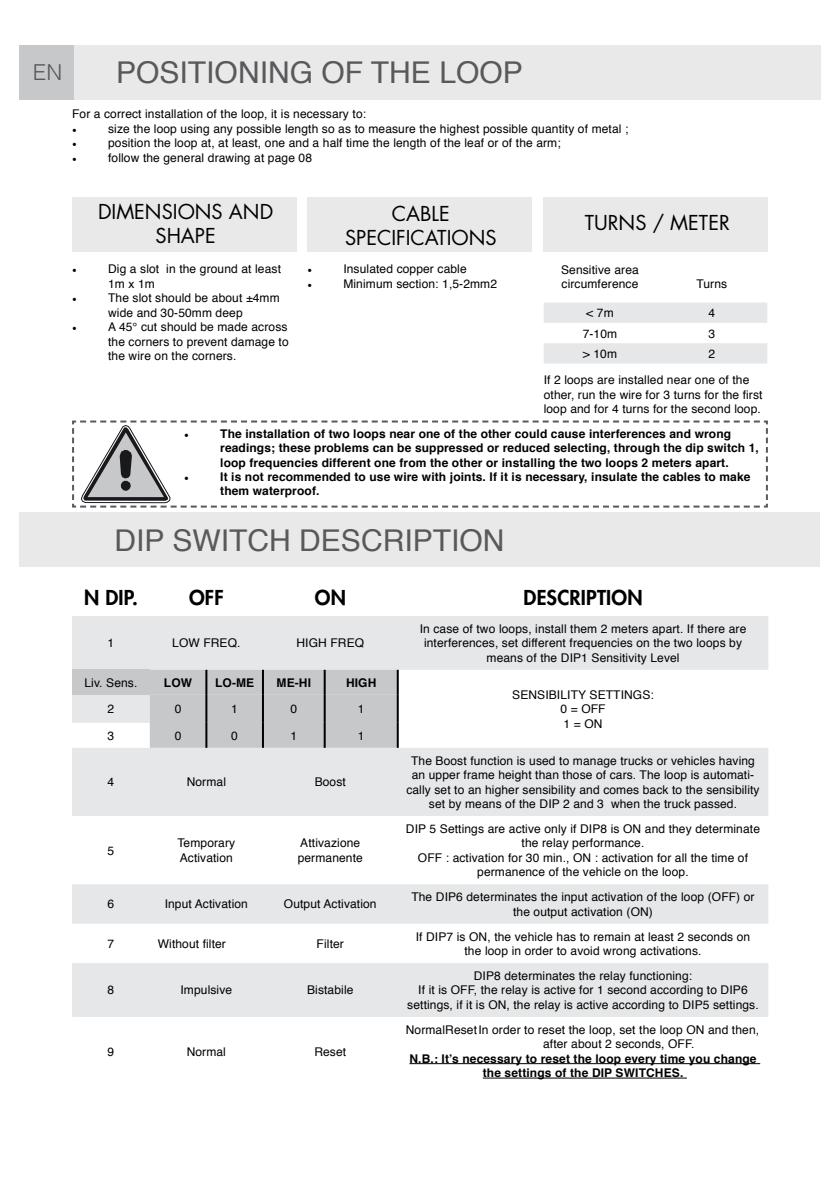
<style>
.page{position:relative;width:840px;height:1191px;background:#fff}
.page>*{position:absolute;margin:0;border:0;box-sizing:border-box;transform-origin:0 0}
.t1{font:30px "Helvetica";color:#58595b}
.t2{font:300 22px "Helvetica";color:#58595b}
.t3{font:20px/24px "Futura Std";color:#000;text-align:center}
.t4{font:800 20px "Futura Std";letter-spacing:.01em;color:#000}
.t5{font:12px/14.4px "Helvetica";letter-spacing:.01em;color:#000}
.t6{font:700 12px/14.4px "Helvetica";letter-spacing:.01em;color:#000}
.t7{font:12px "Minion Pro";color:#000}
.t8{font:700 12px "Minion Pro";color:#000}
</style>
<div class="page">
<div style="left:20px;top:45px;width:54px;height:54px;background:#c7c8ca"></div>
<div style="left:74px;top:45px;width:745px;height:54px;background:#e9e9ea"></div>
<div style="left:20px;top:512px;width:799px;height:54px;background:#e9e9ea"></div>
<div style="left:72px;top:198px;width:224px;height:54px;background:#e9e9ea"></div>
<div style="left:307px;top:198px;width:224px;height:54px;background:#e9e9ea"></div>
<svg style="left:544px;top:302px;width:222px;height:61px"></svg>
<div style="left:543px;top:198px;width:224px;height:54px;background:#e9e9ea"></div>
<svg style="left:72px;top:420px;width:696px;height:88px"></svg>
<svg style="left:72px;top:616px;width:696px;height:401px;fill:#e6e7e8"></svg>
<div style="left:72px;top:670px;width:78px;height:25px;background:#c7c8ca"></div>
<div style="left:150px;top:670px;width:246px;height:78px;background:#c7c8ca"></div>
<hr style="left:205px;top:670px;width:2px;height:25px;background:#000">
<hr style="left:205px;top:695px;width:2px;height:28px;background:#000">
<hr style="left:205px;top:723px;width:2px;height:25px;background:#000">
<hr style="left:262px;top:670px;width:2px;height:25px;background:#000">
<hr style="left:323px;top:670px;width:2px;height:25px;background:#000">
<hr style="left:262px;top:695px;width:2px;height:28px;background:#000">
<hr style="left:323px;top:695px;width:2px;height:28px;background:#000">
<hr style="left:262px;top:723px;width:2px;height:25px;background:#000">
<hr style="left:323px;top:723px;width:2px;height:25px;background:#000">
<hr style="left:396px;top:670px;width:2px;height:25px;background:#000">
<hr style="left:396px;top:695px;width:2px;height:28px;background:#000">
<hr style="left:396px;top:723px;width:2px;height:25px;background:#000">
<hr style="left:409px;top:1063px;width:350px;height:1px;background:#000">
<hr style="left:482px;top:1077px;width:204px;height:1px;background:#000">
<h2 class="t2" style="left:33px;top:54px;width:31px">EN</h2>
<h1 class="t1" style="left:116px;top:50px;width:408px">POSITIONING OF THE LOOP</h1>
<p class="t5" style="left:72px;top:107px;width:295px">For a correct installation of the loop, it is necessary to:</p>
<p class="t7" style="left:72px;top:121px;width:6px">•</p>
<p class="t5" style="left:108px;top:122px;width:521px">size the loop using any possible length so as to measure the highest possible quantity of metal ;</p>
<p class="t7" style="left:72px;top:135px;width:6px">•</p>
<p class="t5" style="left:108px;top:136px;width:454px">position the loop at, at least, one and a half time the length of the leaf or of the arm;</p>
<p class="t7" style="left:72px;top:150px;width:6px">•</p>
<p class="t5" style="left:108px;top:151px;width:205px">follow the general drawing at page 08</p>
<h3 class="t3" style="left:98px;top:199px;width:177px">DIMENSIONS AND<br>SHAPE</h3>
<p class="t7" style="left:72px;top:262px;width:6px">•</p>
<p class="t5" style="left:108px;top:262px;width:174px">Dig a slot in the ground at least<br>1m x 1m</p>
<p class="t7" style="left:72px;top:290px;width:6px">•</p>
<p class="t5" style="left:108px;top:291px;width:173px">The slot should be about ±4mm wide and 30-50mm deep</p>
<p class="t7" style="left:72px;top:319px;width:6px">•</p>
<p class="t5" style="left:108px;top:320px;width:182px;text-align:justify">A 45° cut should be made across the corners to prevent damage to the wire on the corners.</p>
<h3 class="t3" style="left:345px;top:202px;width:153px">CABLE<br>SPECIFICATIONS</h3>
<p class="t7" style="left:307px;top:262px;width:6px">•</p>
<p class="t5" style="left:343px;top:262px;width:125px">Insulated copper cable</p>
<p class="t7" style="left:307px;top:276px;width:6px">•</p>
<p class="t5" style="left:343px;top:277px;width:155px">Minimum section: 1,5-2mm2</p>
<h3 class="t3" style="left:584px;top:211px;width:147px">TURNS / METER</h3>
<p class="t5" style="left:561px;top:263px;width:79px">Sensitive area circumference</p>
<p class="t5" style="left:696px;top:277px;width:32px">Turns</p>
<p class="t5" style="left:586px;top:306px;width:29px">&lt; 7m</p>
<p class="t5" style="left:708px;top:306px;width:8px">4</p>
<p class="t5" style="left:582px;top:326px;width:36px">7-10m</p>
<p class="t5" style="left:708px;top:326px;width:8px">3</p>
<p class="t5" style="left:582px;top:347px;width:36px">&gt; 10m</p>
<p class="t5" style="left:708px;top:347px;width:8px">2</p>
<p class="t5" style="left:543px;top:373px;width:220px">If 2 loops are installed near one of the other, run the wire for 3 turns for the first loop and for 4 turns for the second loop.</p>
<p class="t8" style="left:184px;top:425px;width:6px">•</p>
<p class="t6" style="left:220px;top:426px;width:540px">The installation of two loops near one of the other could cause interferences and wrong readings; these problems can be suppressed or reduced selecting, through the dip switch 1, loop frequencies different one from the other or installing the two loops 2 meters apart.</p>
<p class="t8" style="left:184px;top:469px;width:6px">•</p>
<p class="t6" style="left:220px;top:470px;width:531px">It is not recommended to use wire with joints. If it is necessary, insulate the cables to make them waterproof.</p>
<h1 class="t1" style="left:114px;top:517px;width:391px">DIP SWITCH DESCRIPTION</h1>
<h3 class="t4" style="left:84px;top:585px;width:55px">N DIP.</h3>
<h3 class="t4" style="left:189px;top:585px;width:36px">OFF</h3>
<h3 class="t4" style="left:314px;top:585px;width:33px">ON</h3>
<h3 class="t4" style="left:523px;top:585px;width:120px">DESCRIPTION</h3>
<p class="t5" style="left:107px;top:636px;width:8px">1</p>
<p class="t5" style="left:172px;top:636px;width:70px">LOW FREQ.</p>
<p class="t5" style="left:296px;top:636px;width:69px">HIGH FREQ</p>
<p class="t5" style="left:419px;top:622px;width:328px;text-align:center">In case of two loops, install them 2 meters apart. If there are interferences, set different frequencies on the two loops by means of the DIP1 Sensitivity Level</p>
<p class="t5" style="left:84px;top:676px;width:54px">Liv. Sens.</p>
<p class="t6" style="left:164px;top:675px;width:30px">LOW</p>
<p class="t6" style="left:215px;top:675px;width:41px">LO-ME</p>
<p class="t6" style="left:276px;top:675px;width:36px">ME-HI</p>
<p class="t6" style="left:346px;top:675px;width:32px">HIGH</p>
<p class="t5" style="left:107px;top:702px;width:8px">2</p>
<p class="t5" style="left:175px;top:702px;width:8px">0</p>
<p class="t5" style="left:231px;top:702px;width:8px">1</p>
<p class="t5" style="left:290px;top:702px;width:8px">0</p>
<p class="t5" style="left:357px;top:702px;width:8px">1</p>
<p class="t5" style="left:107px;top:728px;width:8px">3</p>
<p class="t5" style="left:175px;top:728px;width:8px">0</p>
<p class="t5" style="left:231px;top:728px;width:8px">0</p>
<p class="t5" style="left:290px;top:728px;width:8px">1</p>
<p class="t5" style="left:357px;top:728px;width:8px">1</p>
<p class="t5" style="left:107px;top:775px;width:8px">4</p>
<p class="t5" style="left:186px;top:775px;width:41px">Normal</p>
<p class="t5" style="left:314px;top:775px;width:33px">Boost</p>
<p class="t5" style="left:107px;top:843px;width:8px">5</p>
<p class="t5" style="left:177px;top:836px;width:59px">Temporary<br>Activation</p>
<p class="t5" style="left:297px;top:836px;width:67px">Attivazione permanente</p>
<p class="t5" style="left:512px;top:688px;width:143px;text-align:center">SENSIBILITY SETTINGS:<br>0 = OFF<br>1 = ON</p>
<p class="t5" style="left:406px;top:753px;width:354px;text-align:center">The Boost function is used to manage trucks or vehicles having an upper frame height than those of cars. The loop is automati&shy;cally set to an higher sensibility and comes back to the sensibility set by means of the DIP 2 and 3 when the truck passed.</p>
<p class="t5" style="left:406px;top:822px;width:355px;text-align:center">DIP 5 Settings are active only if DIP8 is ON and they determinate the relay performance.<br>OFF : activation for 30 min., ON : activation for all the time of permanence of the vehicle on the loop.</p>
<p class="t5" style="left:107px;top:897px;width:8px">6</p>
<p class="t5" style="left:165px;top:897px;width:85px">Input Activation</p>
<p class="t5" style="left:284px;top:897px;width:94px">Output Activation</p>
<p class="t5" style="left:411px;top:890px;width:344px;text-align:center">The DIP6 determinates the input activation of the loop (OFF) or the output activation (ON)</p>
<p class="t5" style="left:107px;top:936px;width:8px">7</p>
<p class="t5" style="left:158px;top:936px;width:70px">Without filter</p>
<p class="t5" style="left:316px;top:936px;width:29px">Filter</p>
<p class="t5" style="left:415px;top:929px;width:336px;text-align:center">If DIP7 is ON, the vehicle has to remain at least 2 seconds on the loop in order to avoid wrong activations.</p>
<p class="t5" style="left:107px;top:983px;width:8px">8</p>
<p class="t5" style="left:180px;top:983px;width:53px">Impulsive</p>
<p class="t5" style="left:307px;top:983px;width:48px">Bistabile</p>
<p class="t5" style="left:407px;top:969px;width:353px;text-align:center">DIP8 determinates the relay functioning:<br>If it is OFF, the relay is active for 1 second according to DIP6 settings, if it is ON, the relay is active according to DIP5 settings.</p>
<p class="t5" style="left:107px;top:1044px;width:8px">9</p>
<p class="t5" style="left:186px;top:1044px;width:41px">Normal</p>
<p class="t5" style="left:314px;top:1044px;width:33px">Reset</p>
<p class="t5" style="left:543px;top:1023px;width:217px;text-indent:-137px">NormalResetIn order to reset the loop, set the loop ON and then, after about 2 seconds, OFF.</p>
<p class="t6" style="left:409px;top:1051px;width:348px;text-align:center">N.B.: It’s necessary to reset the loop every time you change the settings of the DIP SWITCHES.</p>
</div>
